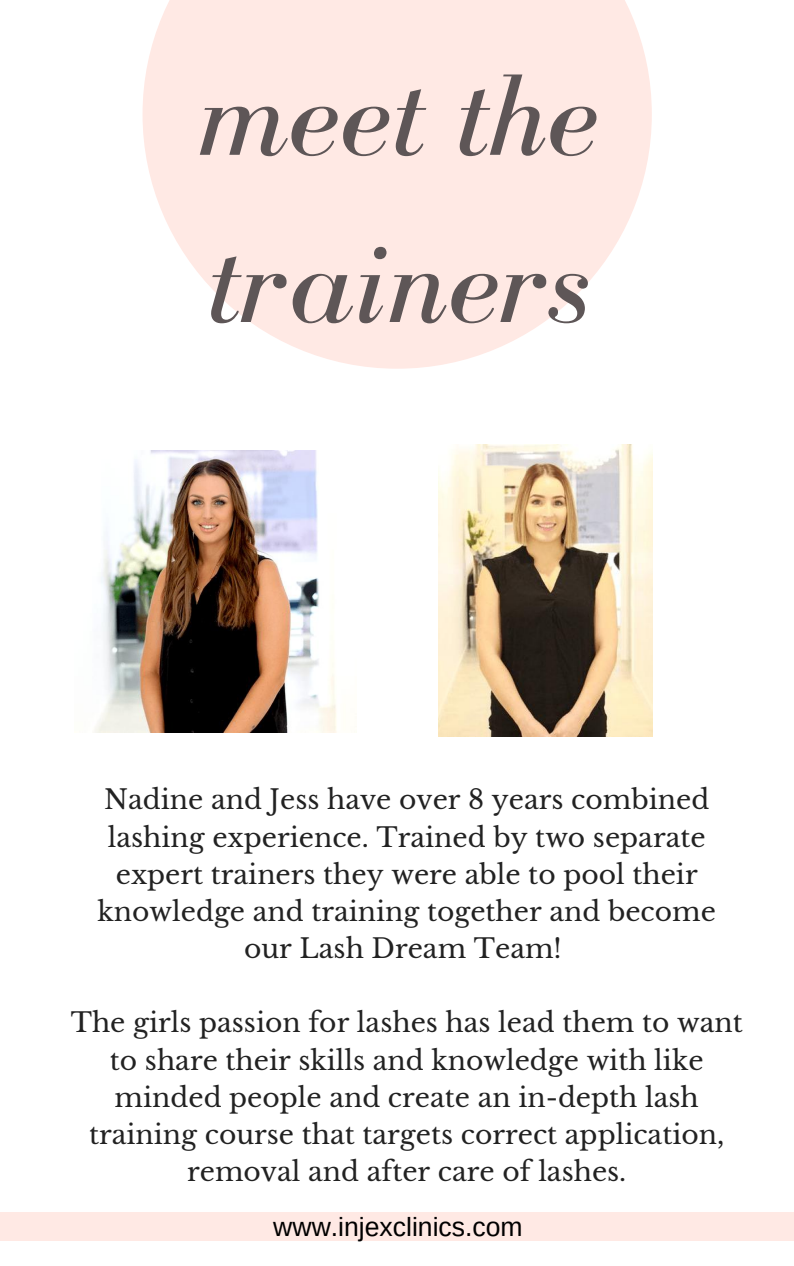
<style>
.page{position:relative;width:794px;height:1266px;background:#fff}
.page>*{position:absolute;margin:0;border:0;box-sizing:border-box;transform-origin:0 0}
.t1{font:italic 119.48px/167.2px "Bodoni FLF";color:#5e5657}
.t2{font:26.55px/37.1px "Libre Baskerville";color:#222;text-align:center}
.t3{font:26.55px "Arimo";color:#000}
</style>
<div class="page">
<svg style="left:142px;top:0;width:509px;height:369px;fill:#ffe9e4"></svg>
<img style="left:438px;top:445px;width:214px;height:291px">
<img style="left:94px;top:451px;width:243px;height:281px">
<div style="left:0;top:1212px;width:793px;height:28px;background:#ffe9e4"></div>
<h1 class="t1" style="left:198px;top:31px;width:401px">meet the trainers</h1>
<p class="t2" style="left:97px;top:781px;width:619px">Nadine and Jess have over 8 years combined lashing experience. Trained by two separate expert trainers they were able to pool their knowledge and training together and become our Lash Dream Team!</p>
<p class="t2" style="left:71px;top:1004px;width:673px">The girls passion for lashes has lead them to want to share their skills and knowledge with like minded people and create an in-depth lash training course that targets correct application, removal and after care of lashes.</p>
<p class="t3" style="left:273px;top:1212px;width:251px">www.injexclinics.com</p>
</div>
